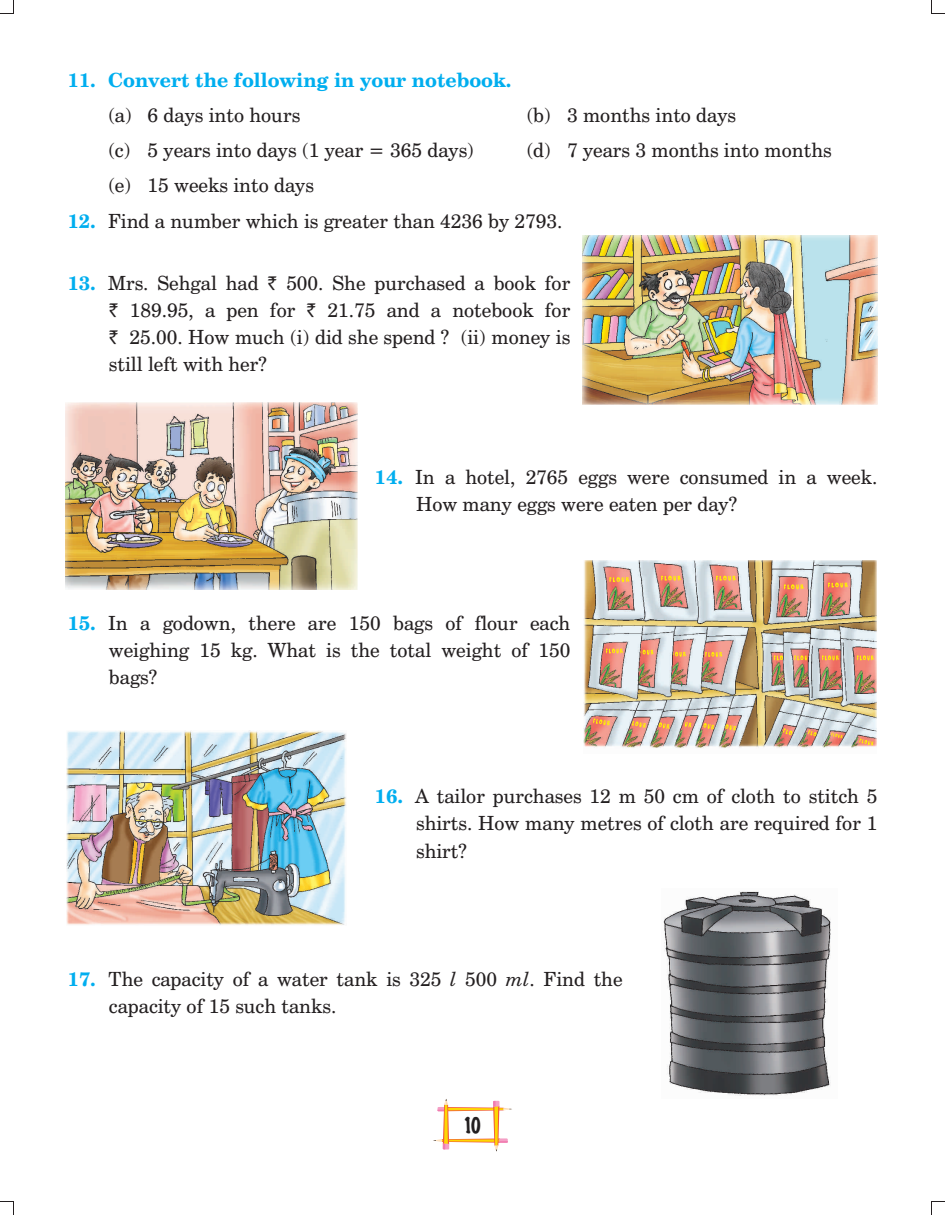
<style>
.page{position:relative;width:945px;height:1215px;background:#fff}
.page>*{position:absolute;margin:0;border:0;box-sizing:border-box;transform-origin:0 0}
.t1{font:21px "Chalk";color:#231f20}
.t2{font:19.5px/27px "Century Schoolbook BT";color:#231f20}
.t3{font:700 19.5px "Century Schoolbook BT";color:#00aeef}
.s1{font-family:"Rupee"}
.s2{font-weight:700;color:#00aeef}
.s3{font-style:italic}
</style>
<div class="page">
<svg style="left:433px;top:1099px;width:79px;height:53px"></svg>
<img style="left:66px;top:402px;width:292px;height:187px">
<img style="left:583px;top:236px;width:295px;height:169px">
<img style="left:67px;top:731px;width:279px;height:194px">
<img style="left:663px;top:891px;width:168px;height:205px">
<img style="left:583px;top:561px;width:294px;height:188px">
<svg style="left:609px;top:577px;width:20px;height:5px"></svg>
<svg style="left:661px;top:576px;width:20px;height:5px"></svg>
<svg style="left:716px;top:576px;width:20px;height:5px"></svg>
<svg style="left:784px;top:584px;width:20px;height:5px"></svg>
<svg style="left:828px;top:582px;width:20px;height:6px"></svg>
<svg style="left:606px;top:648px;width:17px;height:6px"></svg>
<svg style="left:641px;top:650px;width:13px;height:5px"></svg>
<svg style="left:673px;top:652px;width:13px;height:5px"></svg>
<svg style="left:705px;top:652px;width:17px;height:5px"></svg>
<svg style="left:774px;top:655px;width:9px;height:5px"></svg>
<svg style="left:794px;top:655px;width:13px;height:5px"></svg>
<svg style="left:822px;top:655px;width:17px;height:5px"></svg>
<svg style="left:857px;top:655px;width:17px;height:5px"></svg>
<svg style="left:593px;top:718px;width:17px;height:8px"></svg>
<svg style="left:632px;top:721px;width:14px;height:7px"></svg>
<svg style="left:659px;top:722px;width:10px;height:7px"></svg>
<svg style="left:685px;top:722px;width:6px;height:6px"></svg>
<svg style="left:703px;top:723px;width:11px;height:7px"></svg>
<svg style="left:725px;top:724px;width:11px;height:7px"></svg>
<svg style="left:783px;top:728px;width:9px;height:7px"></svg>
<svg style="left:808px;top:730px;width:9px;height:6px"></svg>
<svg style="left:831px;top:733px;width:11px;height:5px"></svg>
<svg style="left:859px;top:739px;width:14px;height:7px"></svg>
<p class="t3" style="left:67px;top:72px;width:446px">11. Convert the following in your notebook.</p>
<p class="t3" style="left:67px;top:213px;width:30px">12.</p>
<p class="t2" style="left:108px;top:103px;width:194px">(a) 6 days into hours</p>
<p class="t2" style="left:526px;top:103px;width:211px">(b) 3 months into days</p>
<p class="t2" style="left:108px;top:139px;width:368px">(c) 5 years into days (1 year = 365 days)</p>
<p class="t2" style="left:526px;top:139px;width:307px">(d) 7 years 3 months into months</p>
<p class="t2" style="left:108px;top:170px;width:456px;line-height:35.7px">(e) 15 weeks into days<br>Find a number which is greater than 4236 by 2793.</p>
<p class="t3" style="left:67px;top:275px;width:30px">13.</p>
<p class="t2" style="left:108px;top:271px;width:464px;text-align:justify">Mrs. Sehgal had <span class="s1">`</span> 500. She purchased a book for <span class="s1">`</span> 189.95, a pen for <span class="s1">`</span> 21.75 and a notebook for <span class="s1">`</span> 25.00. How much (i) did she spend ? (ii) money is still left with her?</p>
<p class="t3" style="left:375px;top:469px;width:30px">14.</p>
<p class="t2" style="left:415px;top:465px;width:464px">In a hotel, 2765 eggs were consumed in a week.<br>How many eggs were eaten per day?</p>
<p class="t3" style="left:67px;top:615px;width:30px">15.</p>
<p class="t2" style="left:108px;top:611px;width:464px;text-align:justify">In a godown, there are 150 bags of flour each weighing 15 kg. What is the total weight of 150 bags?</p>
<p class="t2" style="left:416px;top:785px;width:463px;text-align:justify;text-indent:-41px"><span class="s2">16.</span> A tailor purchases 12 m 50 cm of cloth to stitch 5 shirts. How many metres of cloth are required for 1 shirt?</p>
<p class="t3" style="left:67px;top:971px;width:30px">17.</p>
<p class="t2" style="left:108px;top:968px;width:516px">The capacity of a water tank is 325 <span class="s3">l</span> 500 <span class="s3">ml</span>. Find the capacity of 15 such tanks.</p>
<p class="t1" style="left:465px;top:1116px;width:17px">10</p>
</div>
